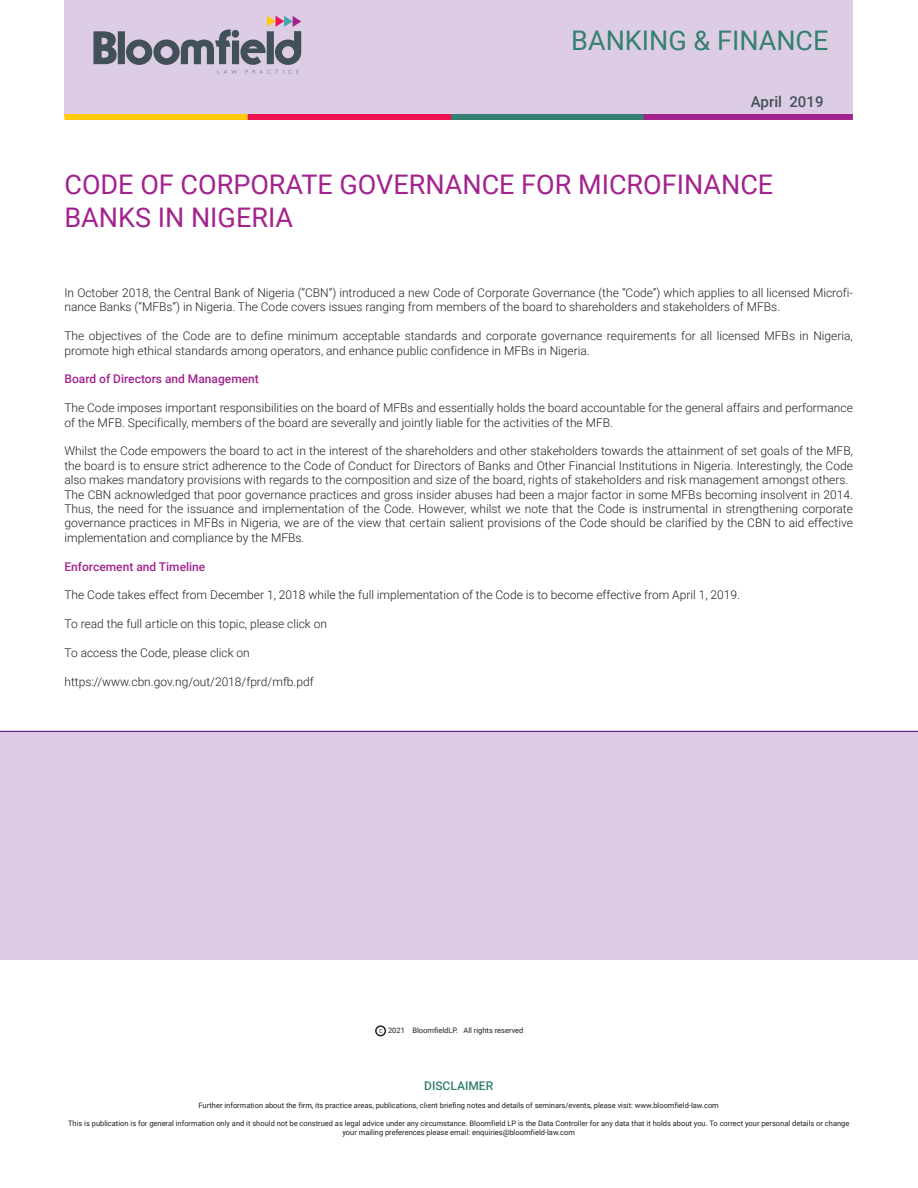
<style>
.page{position:relative;width:918px;height:1188px;background:#fff}
.page>*{position:absolute;margin:0;border:0;box-sizing:border-box;transform-origin:0 0}
.t1{font:27px/32.4px "Roboto";color:#a2238e}
.t2{font:27px "Roboto";color:#348071}
.t3{font:500 15px "Roboto";color:#425159}
.t4{font:300 12px/14.4px "Roboto";color:#231f20}
.t5{font:500 12px "Roboto";color:#a2238e}
.t6{font:500 12px "Roboto";color:#348071}
.t7{font:7.5px/9px "Roboto";color:#231f20;text-align:center}
.s1{font-size:5.7px}
</style>
<div class="page">
<div style="left:64px;top:0;width:789px;height:117px;background:#ddcde4"></div>
<div style="left:64px;top:114px;width:305px;height:6px;background:#feca0a"></div>
<div style="left:248px;top:114px;width:304px;height:6px;background:#ed1450"></div>
<div style="left:451px;top:114px;width:304px;height:6px;background:#348071"></div>
<div style="left:644px;top:114px;width:209px;height:6px;background:#a2238e"></div>
<svg style="left:93px;top:16px;width:208px;height:58px"></svg>
<div style="left:0;top:733px;width:918px;height:227px;background:#ddcde4"></div>
<div style="left:375px;top:1025px;width:11px;height:11px;border:2px solid #231f20;border-radius:50%"></div>
<hr style="left:0;top:731px;width:918px;height:1px;background:#652d91">
<h1 class="t2" style="left:571px;top:22px;width:259px">BANKING &amp; FINANCE</h1>
<p class="t3" style="left:751px;top:91px;width:74px">April 2019</p>
<h1 class="t1" style="left:64px;top:167px;width:710px">CODE OF CORPORATE GOVERNANCE FOR MICROFINANCE<br>BANKS IN NIGERIA</h1>
<p class="t4" style="left:64px;top:285px;width:790px">In October 2018, the Central Bank of Nigeria (“CBN”) introduced a new Code of Corporate Governance (the “Code”) which applies to all licensed Microfi&shy;nance Banks (“MFBs”) in Nigeria. The Code covers issues ranging from members of the board to shareholders and stakeholders of MFBs.</p>
<p class="t4" style="left:64px;top:328px;width:790px">The objectives of the Code are to define minimum acceptable standards and corporate governance requirements for all licensed MFBs in Nigeria, promote high ethical standards among operators, and enhance public confidence in MFBs in Nigeria.</p>
<p class="t5" style="left:64px;top:371px;width:196px">Board of Directors and Management</p>
<p class="t4" style="left:64px;top:400px;width:790px">The Code imposes important responsibilities on the board of MFBs and essentially holds the board accountable for the general affairs and performance of the MFB. Specifically, members of the board are severally and jointly liable for the activities of the MFB.</p>
<p class="t4" style="left:64px;top:443px;width:790px">Whilst the Code empowers the board to act in the interest of the shareholders and other stakeholders towards the attainment of set goals of the MFB, the board is to ensure strict adherence to the Code of Conduct for Directors of Banks and Other Financial Institutions in Nigeria. Interestingly, the Code also makes mandatory provisions with regards to the composition and size of the board, rights of stakeholders and risk management amongst others.<br>The CBN acknowledged that poor governance practices and gross insider abuses had been a major factor in some MFBs becoming insolvent in 2014.<br>Thus, the need for the issuance and implementation of the Code. However, whilst we note that the Code is instrumental in strengthening corporate governance practices in MFBs in Nigeria, we are of the view that certain salient provisions of the Code should be clarified by the CBN to aid effective implementation and compliance by the MFBs.</p>
<p class="t5" style="left:64px;top:558px;width:142px">Enforcement and Timeline</p>
<p class="t4" style="left:64px;top:587px;width:677px">The Code takes effect from December 1, 2018 while the full implementation of the Code is to become effective from April 1, 2019.</p>
<p class="t4" style="left:64px;top:616px;width:264px">To read the full article on this topic, please click on</p>
<p class="t4" style="left:64px;top:645px;width:187px">To access the Code, please click on</p>
<p class="t4" style="left:64px;top:674px;width:251px">https://www.cbn.gov.ng/out/2018/fprd/mfb.pdf</p>
<p class="t7" style="left:379px;top:1026px;width:146px"><span class="s1">C</span> 2021 BloomfieldLP. All rights reserved</p>
<p class="t6" style="left:424px;top:1078px;width:71px">DISCLAIMER</p>
<p class="t7" style="left:199px;top:1101px;width:522px">Further information about the firm, its practice areas, publications, client briefing notes and details of seminars/events, please visit: www.bloomfield-law.com</p>
<p class="t7" style="left:68px;top:1119px;width:783px">This is publication is for general information only and it should not be construed as legal advice under any circumstance. Bloomfield LP is the Data Controller for any data that it holds about you. To correct your personal details or change your mailing preferences please email: enquiries@bloomfield-law.com</p>
</div>
